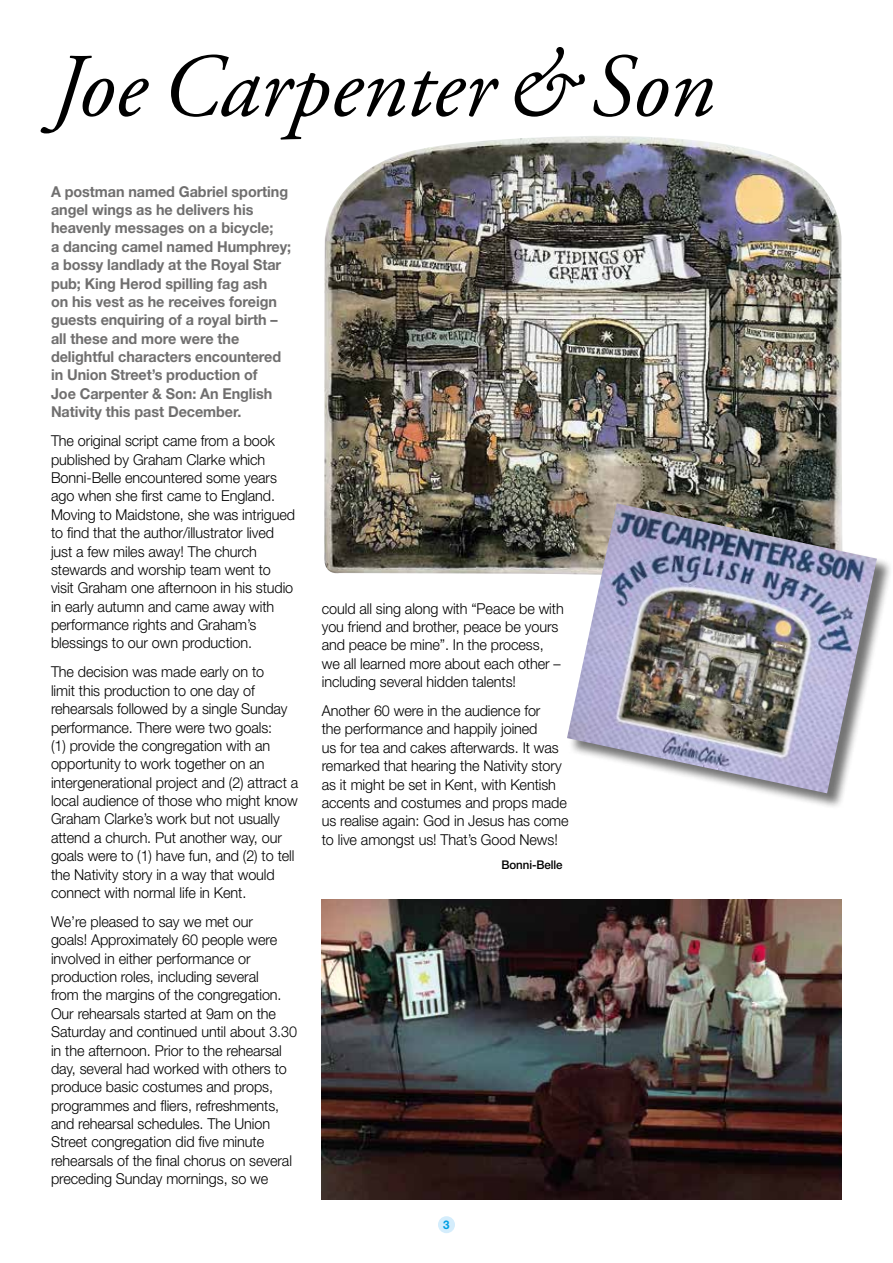
<style>
.page{position:relative;width:893px;height:1263px;background:#fff}
.page>*{position:absolute;margin:0;border:0;box-sizing:border-box;transform-origin:0 0}
.t1{font:italic 90px "Adobe Garamond";color:#000}
.t2{font:300 15px/18.3px "Helvetica Neue";letter-spacing:-.005em;color:#000;scale:.96 1}
.t3{font:700 15px/18.3px "Helvetica Neue";letter-spacing:-.005em;color:#706f6f;scale:.96 1}
.t4{font:500 12px "Helvetica Neue";letter-spacing:-.005em;color:#000;scale:.96 1}
.t5{font:700 12px "Helvetica Neue";color:#009fe3;scale:.96 1}
</style>
<div class="page">
<div style="left:438px;top:1216px;width:17px;height:17px;background:#d4edfc;border-radius:50%"></div>
<img style="left:322px;top:899px;width:520px;height:300px">
<img style="left:324px;top:136px;width:518px;height:438px">
<div style="left:568px;top:504px;width:325px;height:305px;background:#000;opacity:.55"></div>
<img style="left:567px;top:503px;width:310px;height:290px">
<h1 class="t1" style="left:51px;top:39px;width:665px">Joe Carpenter &amp; Son</h1>
<p class="t3" style="left:51px;top:182px;width:252px">A postman named Gabriel sporting angel wings as he delivers his heavenly messages on a bicycle;<br>a dancing camel named Humphrey; a bossy landlady at the Royal Star pub; King Herod spilling fag ash<br>on his vest as he receives foreign guests enquiring of a royal birth – all these and more were the delightful characters encountered in Union Street’s production of<br>Joe Carpenter &amp; Son: An English<br>Nativity this past December.</p>
<p class="t2" style="left:51px;top:431px;width:256px">The original script came from a book published by Graham Clarke which Bonni-Belle encountered some years ago when she first came to England.<br>Moving to Maidstone, she was intrigued to find that the author/illustrator lived just a few miles away! The church stewards and worship team went to visit Graham one afternoon in his studio in early autumn and came away with performance rights and Graham’s blessings to our own production.</p>
<p class="t2" style="left:51px;top:662px;width:259px">The decision was made early on to<br>limit this production to one day of rehearsals followed by a single Sunday performance. There were two goals:<br>(1) provide the congregation with an opportunity to work together on an intergenerational project and (2) attract a local audience of those who might know Graham Clarke’s work but not usually attend a church. Put another way, our goals were to (1) have fun, and (2) to tell the Nativity story in a way that would connect with normal life in Kent.</p>
<p class="t2" style="left:51px;top:912px;width:258px">We’re pleased to say we met our<br>goals! Approximately 60 people were involved in either performance or production roles, including several<br>from the margins of the congregation.<br>Our rehearsals started at 9am on the Saturday and continued until about 3.30 in the afternoon. Prior to the rehearsal day, several had worked with others to produce basic costumes and props, programmes and fliers, refreshments, and rehearsal schedules. The Union Street congregation did five minute rehearsals of the final chorus on several preceding Sunday mornings, so we</p>
<p class="t2" style="left:322px;top:599px;width:254px">could all sing along with “Peace be with you friend and brother, peace be yours and peace be mine”. In the process, we all learned more about each other – including several hidden talents!</p>
<p class="t2" style="left:322px;top:701px;width:259px">Another 60 were in the audience for<br>the performance and happily joined<br>us for tea and cakes afterwards. It was remarked that hearing the Nativity story as it might be set in Kent, with Kentish accents and costumes and props made us realise again: God in Jesus has come to live amongst us! That’s Good News!</p>
<p class="t4" style="left:501px;top:857px;width:65px">Bonni-Belle</p>
<p class="t5" style="left:443px;top:1217px;width:8px">3</p>
</div>
